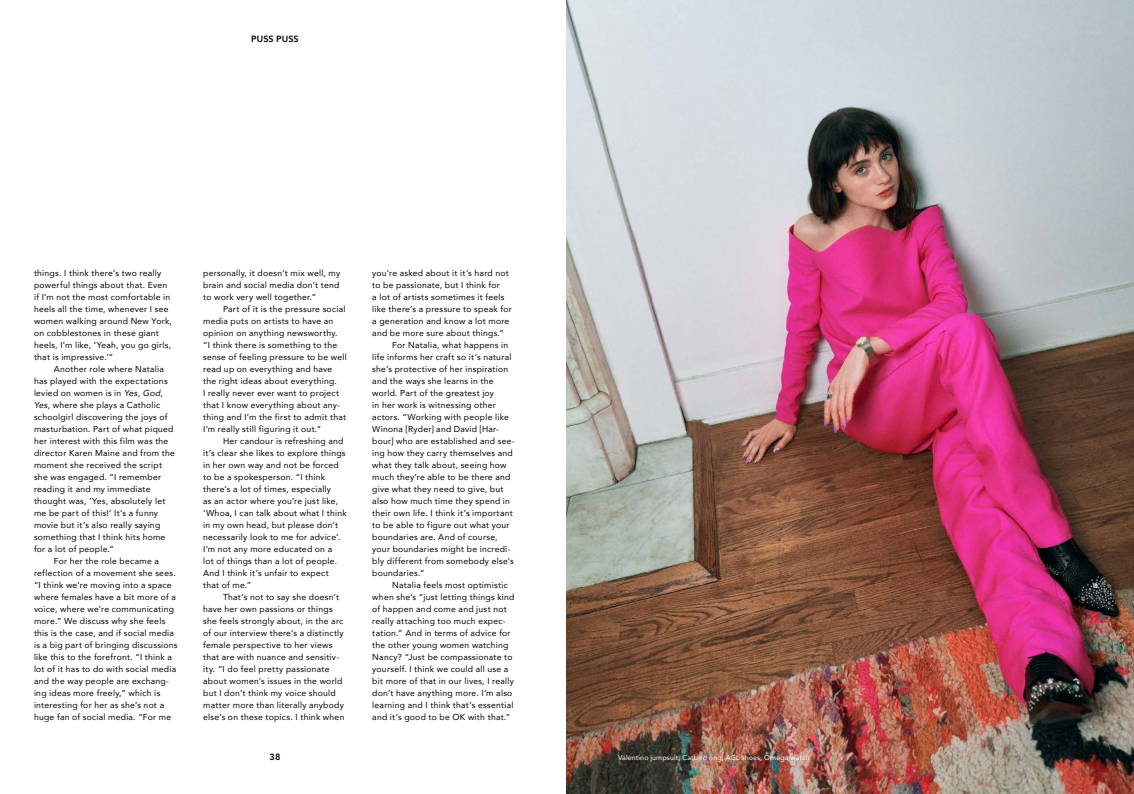
<style>
.page{position:relative;width:1134px;height:794px;background:#fff}
.page>*{position:absolute;margin:0;border:0;box-sizing:border-box;transform-origin:0 0}
.t1{font:800 9px "Avenir";color:#000}
.t2{font:8.6px/12px "Avenir";letter-spacing:.03em;color:#000}
.t3{font:7px "Avenir";letter-spacing:.02em;color:#fff}
.s1{font-style:italic}
</style>
<div class="page">
<img style="left:567px;top:0;width:567px;height:794px">
<p class="t1" style="left:251px;top:31px;width:49px">PUSS PUSS</p>
<p class="t2" style="left:34px;top:267px;width:139px">things. I think there’s two really powerful things about that. Even if I’m not the most comfortable in heels all the time, whenever I see women walking around New York, on cobblestones in these giant heels, I’m like, ‘Yeah, you go girls, that is impressive.’”</p>
<p class="t2" style="left:54px;top:363px;width:112px">Another role where Natalia</p>
<p class="t2" style="left:34px;top:375px;width:135px">has played with the expectations</p>
<p class="t2" style="left:34px;top:387px;width:130px">levied on women is in <span class="s1">Yes, God,</span></p>
<p class="t2" style="left:34px;top:399px;width:128px"><span class="s1">Yes</span>, where she plays a Catholic</p>
<p class="t2" style="left:34px;top:411px;width:135px">schoolgirl discovering the joys of</p>
<p class="t2" style="left:34px;top:423px;width:141px">masturbation. Part of what piqued</p>
<p class="t2" style="left:34px;top:435px;width:136px">her interest with this film was the</p>
<p class="t2" style="left:34px;top:447px;width:142px">director Karen Maine and from the</p>
<p class="t2" style="left:34px;top:459px;width:130px">moment she received the script</p>
<p class="t2" style="left:34px;top:471px;width:129px">she was engaged. “I remember</p>
<p class="t2" style="left:34px;top:483px;width:118px">reading it and my immediate</p>
<p class="t2" style="left:34px;top:495px;width:133px">thought was, ‘Yes, absolutely let</p>
<p class="t2" style="left:34px;top:507px;width:126px">me be part of this!’ It’s a funny</p>
<p class="t2" style="left:34px;top:519px;width:128px">movie but it’s also really saying</p>
<p class="t2" style="left:34px;top:531px;width:133px">something that I think hits home</p>
<p class="t2" style="left:34px;top:543px;width:82px">for a lot of people.”</p>
<p class="t2" style="left:54px;top:555px;width:107px">For her the role became a</p>
<p class="t2" style="left:34px;top:567px;width:143px">reflection of a movement she sees.</p>
<p class="t2" style="left:34px;top:579px;width:139px">“I think we’re moving into a space</p>
<p class="t2" style="left:34px;top:591px;width:143px">where females have a bit more of a</p>
<p class="t2" style="left:34px;top:603px;width:142px">voice, where we’re communicating</p>
<p class="t2" style="left:34px;top:615px;width:133px">more.” We discuss why she feels</p>
<p class="t2" style="left:34px;top:627px;width:141px">this is the case, and if social media</p>
<p class="t2" style="left:34px;top:639px;width:145px">is a big part of bringing discussions</p>
<p class="t2" style="left:34px;top:651px;width:139px">like this to the forefront. “I think a</p>
<p class="t2" style="left:34px;top:663px;width:144px">lot of it has to do with social media</p>
<p class="t2" style="left:34px;top:675px;width:137px">and the way people are exchang-</p>
<p class="t2" style="left:34px;top:687px;width:128px">ing ideas more freely,” which is</p>
<p class="t2" style="left:34px;top:699px;width:132px">interesting for her as she’s not a</p>
<p class="t2" style="left:34px;top:711px;width:139px">huge fan of social media. “For me</p>
<p class="t2" style="left:203px;top:267px;width:138px;text-align:justify">personally, it doesn’t mix well, my brain and social media don’t tend to work very well together.”</p>
<p class="t2" style="left:203px;top:303px;width:145px;text-indent:20px">Part of it is the pressure social media puts on artists to have an opinion on anything newsworthy.<br>“I think there is something to the sense of feeling pressure to be well read up on everything and have the right ideas about everything.<br>I really never ever want to project that I know everything about any&shy;thing and I’m the first to admit that I’m really still figuring it out.”</p>
<p class="t2" style="left:203px;top:435px;width:145px;text-indent:20px">Her candour is refreshing and it’s clear she likes to explore things in her own way and not be forced to be a spokesperson. “I think there’s a lot of times, especially<br>as an actor where you’re just like, ‘Whoa, I can talk about what I think in my own head, but please don’t necessarily look to me for advice’.<br>I’m not any more educated on a<br>lot of things than a lot of people.<br>And I think it’s unfair to expect that of me.”</p>
<p class="t2" style="left:203px;top:591px;width:143px;text-indent:20px">That’s not to say she doesn’t have her own passions or things she feels strongly about, in the arc of our interview there’s a distinctly female perspective to her views that are with nuance and sensitiv&shy;ity. “I do feel pretty passionate about women’s issues in the world but I don’t think my voice should matter more than literally anybody else’s on these topics. I think when</p>
<p class="t1" style="left:270px;top:750px;width:12px">38</p>
<p class="t2" style="left:372px;top:267px;width:138px">you’re asked about it it’s hard not</p>
<p class="t2" style="left:372px;top:279px;width:129px">to be passionate, but I think for</p>
<p class="t2" style="left:372px;top:291px;width:134px">a lot of artists sometimes it feels</p>
<p class="t2" style="left:372px;top:303px;width:141px">like there’s a pressure to speak for</p>
<p class="t2" style="left:372px;top:315px;width:139px">a generation and know a lot more</p>
<p class="t2" style="left:372px;top:327px;width:133px">and be more sure about things.”</p>
<p class="t2" style="left:392px;top:339px;width:118px">For Natalia, what happens in</p>
<p class="t2" style="left:372px;top:351px;width:141px">life informs her craft so it’s natural</p>
<p class="t2" style="left:372px;top:363px;width:137px">she’s protective of her inspiration</p>
<p class="t2" style="left:372px;top:375px;width:123px">and the ways she learns in the</p>
<p class="t2" style="left:372px;top:387px;width:123px">world. Part of the greatest joy</p>
<p class="t2" style="left:372px;top:399px;width:125px">in her work is witnessing other</p>
<p class="t2" style="left:372px;top:411px;width:138px">actors. “Working with people like</p>
<p class="t2" style="left:372px;top:423px;width:128px">Winona [Ryder] and David [Har-</p>
<p class="t2" style="left:372px;top:435px;width:144px">bour] who are established and see-</p>
<p class="t2" style="left:372px;top:447px;width:142px">ing how they carry themselves and</p>
<p class="t2" style="left:372px;top:459px;width:136px">what they talk about, seeing how</p>
<p class="t2" style="left:372px;top:471px;width:140px">much they’re able to be there and</p>
<p class="t2" style="left:372px;top:483px;width:133px">give what they need to give, but</p>
<p class="t2" style="left:372px;top:495px;width:139px">also how much time they spend in</p>
<p class="t2" style="left:372px;top:507px;width:142px">their own life. I think it’s important</p>
<p class="t2" style="left:372px;top:519px;width:139px">to be able to figure out what your</p>
<p class="t2" style="left:372px;top:531px;width:127px">boundaries are. And of course,</p>
<p class="t2" style="left:372px;top:543px;width:140px">your boundaries might be incredi-</p>
<p class="t2" style="left:372px;top:555px;width:143px">bly different from somebody else’s</p>
<p class="t2" style="left:372px;top:567px;width:54px">boundaries.”</p>
<p class="t2" style="left:392px;top:579px;width:117px">Natalia feels most optimistic</p>
<p class="t2" style="left:372px;top:591px;width:144px">when she’s “just letting things kind</p>
<p class="t2" style="left:372px;top:603px;width:136px">of happen and come and just not</p>
<p class="t2" style="left:372px;top:615px;width:135px">really attaching too much expec-</p>
<p class="t2" style="left:372px;top:627px;width:140px">tation.” And in terms of advice for</p>
<p class="t2" style="left:372px;top:639px;width:138px">the other young women watching</p>
<p class="t2" style="left:372px;top:651px;width:142px">Nancy? “Just be compassionate to</p>
<p class="t2" style="left:372px;top:663px;width:138px">yourself. I think we could all use a</p>
<p class="t2" style="left:372px;top:675px;width:143px">bit more of that in our lives, I really</p>
<p class="t2" style="left:372px;top:687px;width:142px">don’t have anything more. I’m also</p>
<p class="t2" style="left:372px;top:699px;width:143px">learning and I think that’s essential</p>
<p class="t2" style="left:372px;top:711px;width:140px">and it’s good to be OK with that.”</p>
<p class="t3" style="left:618px;top:752px;width:193px">Valentino jumpsuit, Catbird ring, AGL shoes, Omega watch</p>
</div>
